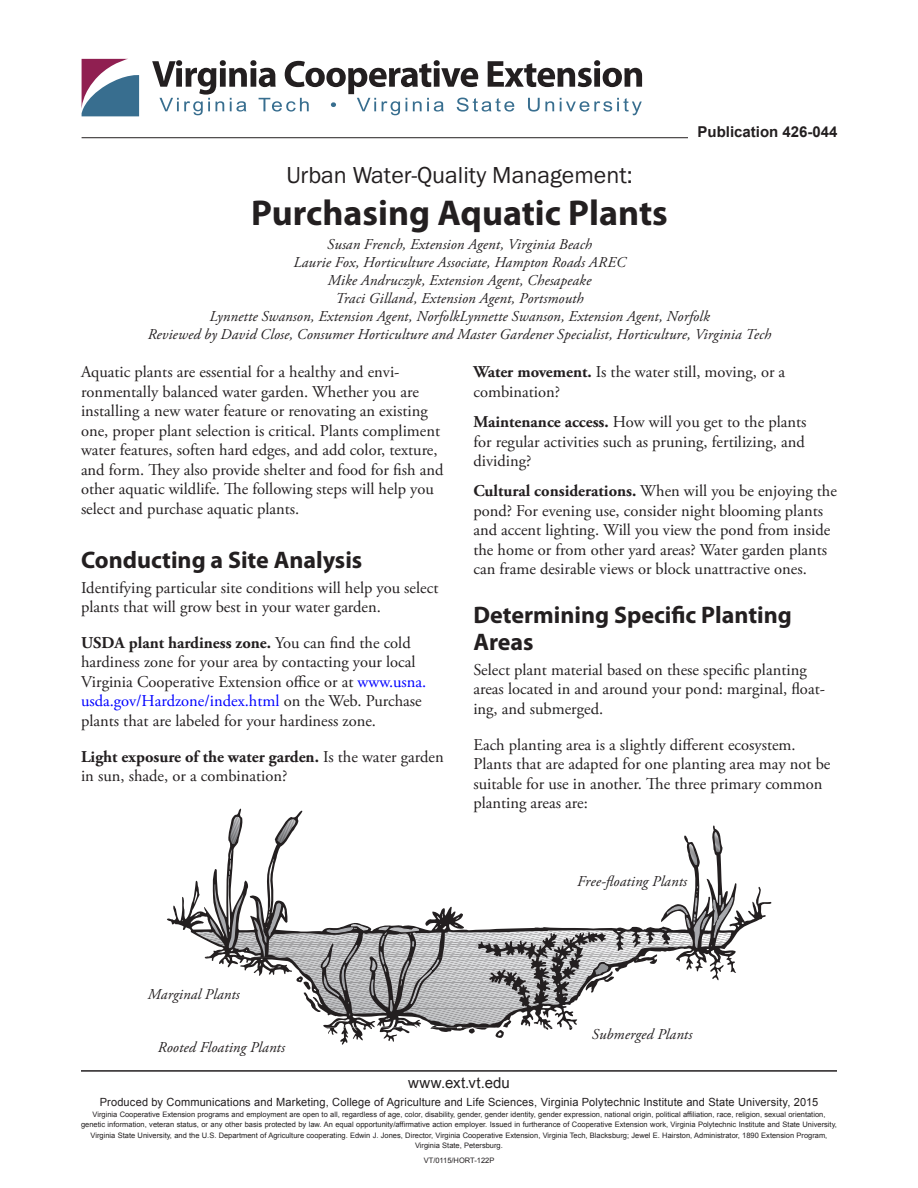
<style>
.page{position:relative;width:918px;height:1188px;background:#fff}
.page>*{position:absolute;margin:0;border:0;box-sizing:border-box;transform-origin:0 0}
.Headline{font:700 36px "Myriad Pro";color:#231f20}
.Subhead_1{font:700 24px/27px "Myriad Pro";color:#231f20}
.Headline-2{font:24px "Franklin Gothic";color:#231f20}
.Body{font:16.5px/19.5px "Adobe Garamond Pro";color:#231f20}
.Authors{font:italic 15px "Adobe Garamond Pro";letter-spacing:.01em;color:#231f20}
.t1{font:700 15px "Arial";color:#231f20}
.t2{font:15px "Arial";letter-spacing:.025em;color:#231f20}
.t3{font:11.25px "Arial";letter-spacing:.015em;color:#231f20}
.t4{font:7.5px/10.5px "Arial";color:#231f20;text-align:center}
.s1{font-weight:700}
.s2{color:#00f}
</style>
<div class="page">
<svg style="left:82px;top:59px;width:57px;height:57px"></svg>
<svg style="left:152px;top:60px;width:490px;height:55px"></svg>
<hr style="left:82px;top:137px;width:606px;height:1px;background:#231f20">
<hr style="left:81px;top:1070px;width:756px;height:2px;background:#231f20">
<svg style="left:167px;top:809px;width:604px;height:123px"></svg>
<svg style="left:191px;top:817px;width:553px;height:228px"></svg>
<p class="t1" style="left:698px;top:122px;width:142px">Publication 426-044</p>
<p class="Headline-2" style="left:286px;top:159px;width:348px">Urban Water-Quality Management:</p>
<p class="Headline" style="left:251px;top:189px;width:418px">Purchasing Aquatic Plants</p>
<p class="Authors" style="left:327px;top:236px;width:266px">Susan French, Extension Agent, Virginia Beach</p>
<p class="Authors" style="left:293px;top:254px;width:334px">Laurie Fox, Horticulture Associate, Hampton Roads AREC</p>
<p class="Authors" style="left:328px;top:272px;width:265px">Mike Andruczyk, Extension Agent, Chesapeake</p>
<p class="Authors" style="left:335px;top:290px;width:250px">Traci Gilland, Extension Agent, Portsmouth</p>
<p class="Authors" style="left:209px;top:308px;width:502px">Lynnette Swanson, Extension Agent, NorfolkLynnette Swanson, Extension Agent, Norfolk</p>
<p class="Authors" style="left:148px;top:326px;width:625px">Reviewed by David Close, Consumer Horticulture and Master Gardener Specialist, Horticulture, Virginia Tech</p>
<p class="Body" style="left:81px;top:363px;width:364px">Aquatic plants are essential for a healthy and envi&shy;ronmentally balanced water garden. Whether you are installing a new water feature or renovating an existing one, proper plant selection is critical. Plants compliment water features, soften hard edges, and add color, texture, and form. They also provide shelter and food for fish and other aquatic wildlife. The following steps will help you select and purchase aquatic plants.</p>
<p class="Subhead_1" style="left:81px;top:545px;width:283px">Conducting a Site Analysis</p>
<p class="Body" style="left:81px;top:578px;width:359px">Identifying particular site conditions will help you select plants that will grow best in your water garden.</p>
<p class="Body" style="left:81px;top:633px;width:347px"><span class="s1">USDA plant hardiness zone.</span> You can find the cold hardiness zone for your area by contacting your local Virginia Cooperative Extension office or at <span class="s2">www.usna. usda.gov/Hardzone/index.html</span> on the Web. Purchase plants that are labeled for your hardiness zone.</p>
<p class="Body" style="left:81px;top:747px;width:364px"><span class="s1">Light exposure of the water garden.</span> Is the water garden in sun, shade, or a combination?</p>
<p class="Body" style="left:473px;top:363px;width:313px"><span class="s1">Water movement.</span> Is the water still, moving, or a combination?</p>
<p class="Body" style="left:473px;top:413px;width:335px;text-align:justify"><span class="s1">Maintenance access.</span> How will you get to the plants for regular activities such as pruning, fertilizing, and dividing?</p>
<p class="Body" style="left:473px;top:482px;width:365px"><span class="s1">Cultural considerations.</span> When will you be enjoying the pond? For evening use, consider night blooming plants and accent lighting. Will you view the pond from inside the home or from other yard areas? Water garden plants can frame desirable views or block unattractive ones.</p>
<p class="Subhead_1" style="left:473px;top:601px;width:320px">Determining Specific Planting<br>Areas</p>
<p class="Body" style="left:473px;top:660px;width:353px">Select plant material based on these specific planting areas located in and around your pond: marginal, float&shy;ing, and submerged.</p>
<p class="Body" style="left:473px;top:735px;width:359px">Each planting area is a slightly different ecosystem.<br>Plants that are adapted for one planting area may not be suitable for use in another. The three primary common planting areas are:</p>
<p class="Authors" style="left:148px;top:985px;width:93px">Marginal Plants</p>
<p class="Authors" style="left:158px;top:1038px;width:129px">Rooted Floating Plants</p>
<p class="Authors" style="left:577px;top:872px;width:111px">Free-floating Plants</p>
<p class="Authors" style="left:592px;top:1025px;width:102px">Submerged Plants</p>
<p class="t2" style="left:408px;top:1073px;width:103px">www.ext.vt.edu</p>
<p class="t3" style="left:100px;top:1095px;width:720px">Produced by Communications and Marketing, College of Agriculture and Life Sciences, Virginia Polytechnic Institute and State University, 2015</p>
<p class="t4" style="left:81px;top:1109px;width:758px">Virginia Cooperative Extension programs and employment are open to all, regardless of age, color, disability, gender, gender identity, gender expression, national origin, political affiliation, race, religion, sexual orientation, genetic information, veteran status, or any other basis protected by law. An equal opportunity/affirmative action employer. Issued in furtherance of Cooperative Extension work, Virginia Polytechnic Institute and State University, Virginia State University, and the U.S. Department of Agriculture cooperating. Edwin J. Jones, Director, Virginia Cooperative Extension, Virginia Tech, Blacksburg; Jewel E. Hairston, Administrator, 1890 Extension Program, Virginia State, Petersburg.</p>
<p class="t4" style="left:424px;top:1155px;width:72px">VT/0115/HORT-122P</p>
</div>
